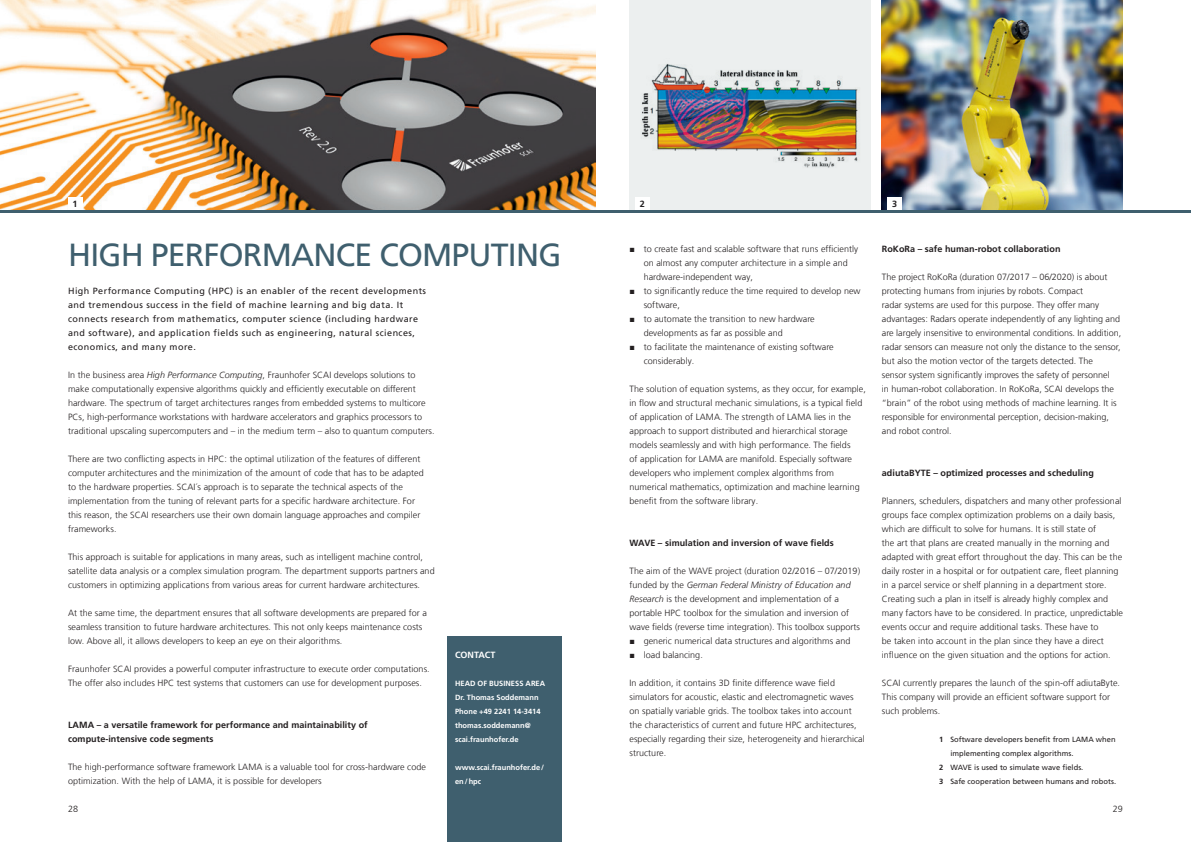
<style>
.page{position:relative;width:1191px;height:842px;background:#fff}
.page>*{position:absolute;margin:0;border:0;box-sizing:border-box;transform-origin:0 0}
.t1{font:32px "Frutiger LT Com";letter-spacing:-.025em;color:#3f5f6e}
.t2{font:300 9px/14px "Frutiger LT Com";letter-spacing:.005em;color:#231f20}
.t3{font:9px/14px "Frutiger LT Com";letter-spacing:.05em;color:#231f20}
.t4{font:700 9px/14px "Frutiger LT Com";letter-spacing:.005em;color:#231f20}
.t5{font:700 9px "Frutiger LT Com";color:#fff}
.t6{font:7.5px "Frutiger LT Com";letter-spacing:.005em;color:#231f20}
.t7{font:700 7.5px/14px "Frutiger LT Com";color:#fff}
.s1{font-style:italic}
.s2{font-family:"Arial";font-weight:400}
.s3{font-weight:700}
</style>
<div class="page">
<img style="left:0;top:0;width:595px;height:210px">
<div style="left:446px;top:636px;width:115px;height:206px;background:#3f5f6e"></div>
<div style="left:629px;top:0;width:241px;height:211px;background:#ecefef"></div>
<img style="left:635px;top:64px;width:225px;height:146px">
<img style="left:882px;top:0;width:241px;height:210px">
<div style="left:635px;top:198px;width:14px;height:12px;background:#fff"></div>
<div style="left:888px;top:198px;width:14px;height:12px;background:#fff"></div>
<div style="left:68px;top:198px;width:14px;height:12px;background:#fff"></div>
<hr style="left:0;top:210px;width:1191px;height:3px;background:#3f5f6e">
<p class="t4" style="left:72px;top:197px;width:7px">1</p>
<p class="t4" style="left:640px;top:197px;width:7px">2</p>
<p class="t4" style="left:892px;top:197px;width:7px">3</p>
<h1 class="t1" style="left:68px;top:236px;width:495px">HIGH PERFORMANCE COMPUTING</h1>
<p class="t3" style="left:68px;top:284px;width:359px">High Performance Computing (HPC) is an enabler of the recent developments and tremendous success in the field of machine learning and big data. It connects research from mathematics, computer science (including hardware and software), and application fields such as engineering, natural sciences, economics, and many more.</p>
<p class="t2" style="left:68px;top:368px;width:368px">In the business area <span class="s1">High Performance Computing</span>, Fraunhofer SCAI develops solutions to make computationally expensive algorithms quickly and efficiently executable on different hardware. The spectrum of target architectures ranges from embedded systems to multicore PCs, high-performance workstations with hardware accelerators and graphics processors to traditional upscaling supercomputers and – in the medium term – also to quantum computers.</p>
<p class="t2" style="left:68px;top:452px;width:357px">There are two conflicting aspects in HPC: the optimal utilization of the features of different computer architectures and the minimization of the amount of code that has to be adapted to the hardware properties. SCAI´s approach is to separate the technical aspects of the implementation from the tuning of relevant parts for a specific hardware architecture. For this reason, the SCAI researchers use their own domain language approaches and compiler frameworks.</p>
<p class="t2" style="left:68px;top:550px;width:368px">This approach is suitable for applications in many areas, such as intelligent machine control, satellite data analysis or a complex simulation program. The department supports partners and customers in optimizing applications from various areas for current hardware architectures.</p>
<p class="t2" style="left:68px;top:606px;width:360px">At the same time, the department ensures that all software developments are prepared for a seamless transition to future hardware architectures. This not only keeps maintenance costs low. Above all, it allows developers to keep an eye on their algorithms.</p>
<p class="t2" style="left:68px;top:662px;width:363px">Fraunhofer SCAI provides a powerful computer infrastructure to execute order computations.<br>The offer also includes HPC test systems that customers can use for development purposes.</p>
<p class="t4" style="left:68px;top:718px;width:301px">LAMA – a versatile framework for performance and maintainability of compute-intensive code segments</p>
<p class="t2" style="left:68px;top:760px;width:359px">The high-performance software framework LAMA is a valuable tool for cross-hardware code optimization. With the help of LAMA, it is possible for developers</p>
<p class="t5" style="left:455px;top:650px;width:42px">CONTACT</p>
<p class="t7" style="left:455px;top:676px;width:92px">HEAD OF BUSINESS AREA<br>Dr. Thomas Soddemann<br>Phone +49 2241 14-3414 thomas.soddemann@ scai.fraunhofer.de</p>
<p class="t7" style="left:455px;top:760px;width:91px">www.scai.fraunhofer.de/ en/hpc</p>
<p class="t2" style="left:643px;top:242px;width:216px;text-indent:-14px"><span class="s2">■</span> to create fast and scalable software that runs efficiently on almost any computer architecture in a simple and hardware-independent way,</p>
<p class="t2" style="left:643px;top:284px;width:218px;text-indent:-14px"><span class="s2">■</span> to significantly reduce the time required to develop new software,</p>
<p class="t2" style="left:643px;top:312px;width:173px;text-indent:-14px"><span class="s2">■</span> to automate the transition to new hardware developments as far as possible and</p>
<p class="t2" style="left:643px;top:340px;width:192px;text-indent:-14px"><span class="s2">■</span> to facilitate the maintenance of existing software considerably.</p>
<p class="t2" style="left:629px;top:382px;width:238px">The solution of equation systems, as they occur, for example, in flow and structural mechanic simulations, is a typical field of application of LAMA. The strength of LAMA lies in the approach to support distributed and hierarchical storage models seamlessly and with high performance. The fields<br>of application for LAMA are manifold. Especially software developers who implement complex algorithms from numerical mathematics, optimization and machine learning benefit from the software library.</p>
<p class="t4" style="left:629px;top:536px;width:206px">WAVE – simulation and inversion of wave fields</p>
<p class="t2" style="left:629px;top:564px;width:232px">The aim of the WAVE project (duration 02/2016 – 07/2019) funded by the <span class="s1">German Federal Ministry of Education and Research</span> is the development and implementation of a portable HPC toolbox for the simulation and inversion of wave fields (reverse time integration). This toolbox supports</p>
<p class="t2" style="left:629px;top:634px;width:222px"><span class="s2">■</span> generic numerical data structures and algorithms and</p>
<p class="t2" style="left:629px;top:648px;width:75px"><span class="s2">■</span> load balancing.</p>
<p class="t2" style="left:629px;top:676px;width:237px">In addition, it contains 3D finite difference wave field simulators for acoustic, elastic and electromagnetic waves on spatially variable grids. The toolbox takes into account the characteristics of current and future HPC architectures, especially regarding their size, heterogeneity and hierarchical structure.</p>
<p class="t4" style="left:882px;top:242px;width:180px">RoKoRa – safe human-robot collaboration</p>
<p class="t2" style="left:882px;top:270px;width:241px">The project RoKoRa (duration 07/2017 – 06/2020) is about protecting humans from injuries by robots. Compact<br>radar systems are used for this purpose. They offer many advantages: Radars operate independently of any lighting and are largely insensitive to environmental conditions. In addition, radar sensors can measure not only the distance to the sensor, but also the motion vector of the targets detected. The<br>sensor system significantly improves the safety of personnel<br>in human-robot collaboration. In RoKoRa, SCAI develops the “brain” of the robot using methods of machine learning. It is responsible for environmental perception, decision-making, and robot control.</p>
<p class="t4" style="left:882px;top:466px;width:213px">adiutaBYTE – optimized processes and scheduling</p>
<p class="t2" style="left:882px;top:494px;width:242px">Planners, schedulers, dispatchers and many other professional groups face complex optimization problems on a daily basis, which are difficult to solve for humans. It is still state of<br>the art that plans are created manually in the morning and adapted with great effort throughout the day. This can be the daily roster in a hospital or for outpatient care, fleet planning in a parcel service or shelf planning in a department store.<br>Creating such a plan in itself is already highly complex and many factors have to be considered. In practice, unpredictable events occur and require additional tasks. These have to<br>be taken into account in the plan since they have a direct influence on the given situation and the options for action.</p>
<p class="t2" style="left:882px;top:676px;width:240px">SCAI currently prepares the launch of the spin-off adiutaByte.<br>This company will provide an efficient software support for such problems.</p>
<p class="t6" style="left:939px;top:735px;width:178px"><span class="s3">1</span> Software developers benefit from LAMA when</p>
<p class="t6" style="left:950px;top:749px;width:125px">implementing complex algorithms.</p>
<p class="t6" style="left:939px;top:763px;width:146px"><span class="s3">2</span> WAVE is used to simulate wave fields.</p>
<p class="t6" style="left:939px;top:777px;width:178px"><span class="s3">3</span> Safe cooperation between humans and robots.</p>
<p class="t2" style="left:68px;top:802px;width:12px">28</p>
<p class="t2" style="left:1112px;top:802px;width:12px">29</p>
</div>
